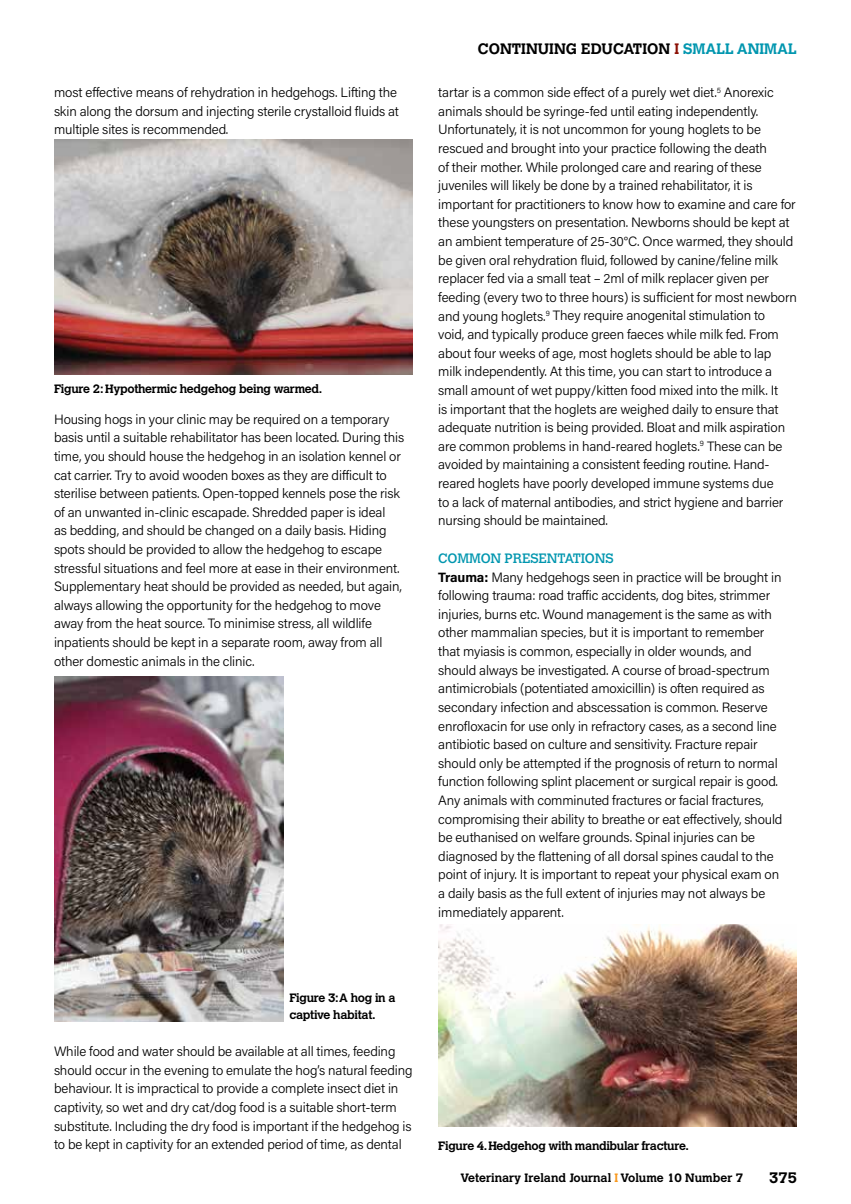
<style>
.page{position:relative;width:851px;height:1204px;background:#fff}
.page>*{position:absolute;margin:0;border:0;box-sizing:border-box;transform-origin:0 0}
.t1{font:700 15px "Calvert";color:#000}
.t2{font:300 13.5px/18.6px "Acumin Pro";letter-spacing:-.01em;color:#000}
.t3{font:13.5px "Calvert";letter-spacing:-.01em;color:#0096af}
.t4{font:700 12px/16.5px "Calvert";letter-spacing:-.025em;color:#000}
.t5{font:700 12px "Calvert";color:#000}
.s1{color:#8b0f04}
.s2{color:#0096af}
.s3{font-weight:700}
.s4{color:#f8981d}
</style>
<div class="page">
<img style="left:54px;top:140px;width:358px;height:235px">
<img style="left:54px;top:676px;width:230px;height:344px">
<img style="left:438px;top:924px;width:358px;height:202px">
<p class="t2" style="left:54px;top:83px;width:346px">most effective means of rehydration in hedgehogs. Lifting the skin along the dorsum and injecting sterile crystalloid fluids at multiple sites is recommended.</p>
<p class="t4" style="left:54px;top:380px;width:270px">Figure 2: Hypothermic hedgehog being warmed.</p>
<p class="t2" style="left:54px;top:409px;width:351px">Housing hogs in your clinic may be required on a temporary basis until a suitable rehabilitator has been located. During this time, you should house the hedgehog in an isolation kennel or cat carrier. Try to avoid wooden boxes as they are difficult to sterilise between patients. Open-topped kennels pose the risk of an unwanted in-clinic escapade. Shredded paper is ideal<br>as bedding, and should be changed on a daily basis. Hiding spots should be provided to allow the hedgehog to escape stressful situations and feel more at ease in their environment.<br>Supplementary heat should be provided as needed, but again, always allowing the opportunity for the hedgehog to move away from the heat source. To minimise stress, all wildlife inpatients should be kept in a separate room, away from all other domestic animals in the clinic.</p>
<p class="t1" style="left:478px;top:39px;width:320px">CONTINUING EDUCATION <span class="s1">I</span> <span class="s2">SMALL ANIMAL</span></p>
<p class="t2" style="left:438px;top:83px;width:360px">tartar is a common side effect of a purely wet diet.<sup>5</sup> Anorexic animals should be syringe-fed until eating independently.<br>Unfortunately, it is not uncommon for young hoglets to be rescued and brought into your practice following the death<br>of their mother. While prolonged care and rearing of these juveniles will likely be done by a trained rehabilitator, it is important for practitioners to know how to examine and care for these youngsters on presentation. Newborns should be kept at an ambient temperature of 25-30°C. Once warmed, they should be given oral rehydration fluid, followed by canine/feline milk replacer fed via a small teat – 2ml of milk replacer given per feeding (every two to three hours) is sufficient for most newborn and young hoglets.<sup>9</sup> They require anogenital stimulation to<br>void, and typically produce green faeces while milk fed. From about four weeks of age, most hoglets should be able to lap milk independently. At this time, you can start to introduce a small amount of wet puppy/kitten food mixed into the milk. It<br>is important that the hoglets are weighed daily to ensure that adequate nutrition is being provided. Bloat and milk aspiration are common problems in hand-reared hoglets.<sup>9</sup> These can be avoided by maintaining a consistent feeding routine. Hand&shy;reared hoglets have poorly developed immune systems due<br>to a lack of maternal antibodies, and strict hygiene and barrier nursing should be maintained.</p>
<p class="t3" style="left:438px;top:550px;width:177px">COMMON PRESENTATIONS</p>
<p class="t2" style="left:438px;top:567px;width:346px"><span class="s3">Trauma:</span> Many hedgehogs seen in practice will be brought in following trauma: road traffic accidents, dog bites, strimmer injuries, burns etc. Wound management is the same as with other mammalian species, but it is important to remember that myiasis is common, especially in older wounds, and should always be investigated. A course of broad-spectrum antimicrobials (potentiated amoxicillin) is often required as secondary infection and abscessation is common. Reserve enrofloxacin for use only in refractory cases, as a second line antibiotic based on culture and sensitivity. Fracture repair should only be attempted if the prognosis of return to normal function following splint placement or surgical repair is good.<br>Any animals with comminuted fractures or facial fractures, compromising their ability to breathe or eat effectively, should be euthanised on welfare grounds. Spinal injuries can be diagnosed by the flattening of all dorsal spines caudal to the point of injury. It is important to repeat your physical exam on a daily basis as the full extent of injuries may not always be immediately apparent.</p>
<p class="t4" style="left:289px;top:989px;width:108px">Figure 3:A hog in a captive habitat.</p>
<p class="t2" style="left:54px;top:1041px;width:360px">While food and water should be available at all times, feeding should occur in the evening to emulate the hog’s natural feeding behaviour. It is impractical to provide a complete insect diet in captivity, so wet and dry cat/dog food is a suitable short-term substitute. Including the dry food is important if the hedgehog is to be kept in captivity for an extended period of time, as dental</p>
<p class="t4" style="left:438px;top:1136px;width:252px">Figure 4. Hedgehog with mandibular fracture.</p>
<p class="t5" style="left:460px;top:1169px;width:284px">Veterinary Ireland Journal <span class="s4">I</span> Volume 10 Number 7</p>
<p class="t1" style="left:769px;top:1168px;width:29px">375</p>
</div>
